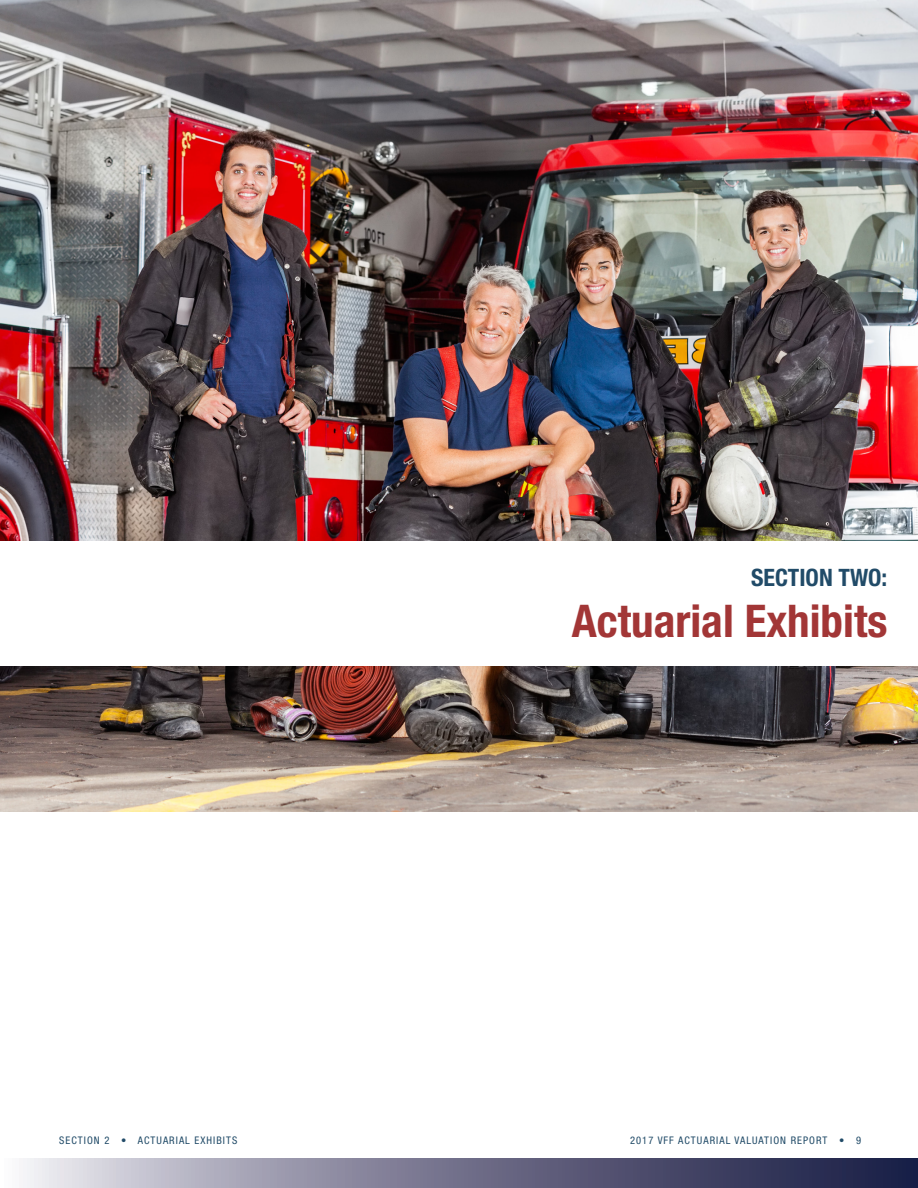
<style>
.page{position:relative;width:918px;height:1188px;background:#fff}
.page>*{position:absolute;margin:0;border:0;box-sizing:border-box;transform-origin:0 0}
.Section_Page_Header{font:700 condensed 45.15px "Helvetica Neue LT Std";color:#a23636}
.Section_Page_Header-2{font:700 condensed 24px "Helvetica Neue LT Std";color:#214b68}
.t1{font:condensed 10.5px "Helvetica Neue LT Std";letter-spacing:.1em;color:#214b68}
</style>
<div class="page">
<svg style="left:23px;top:1158px;width:895px;height:30px;background:#76768f"></svg>
<img style="left:0;top:0;width:918px;height:812px">
<div style="left:0;top:542px;width:918px;height:124px;background:#fff"></div>
<p class="Section_Page_Header-2" style="left:751px;top:563px;width:138px">SECTION TWO:</p>
<p class="Section_Page_Header" style="left:572px;top:594px;width:317px">Actuarial Exhibits</p>
<p class="t1" style="left:59px;top:1134px;width:180px">SECTION 2 • ACTUARIAL EXHIBITS</p>
<p class="t1" style="left:630px;top:1134px;width:233px">2017 VFF ACTUARIAL VALUATION REPORT • 9</p>
</div>
